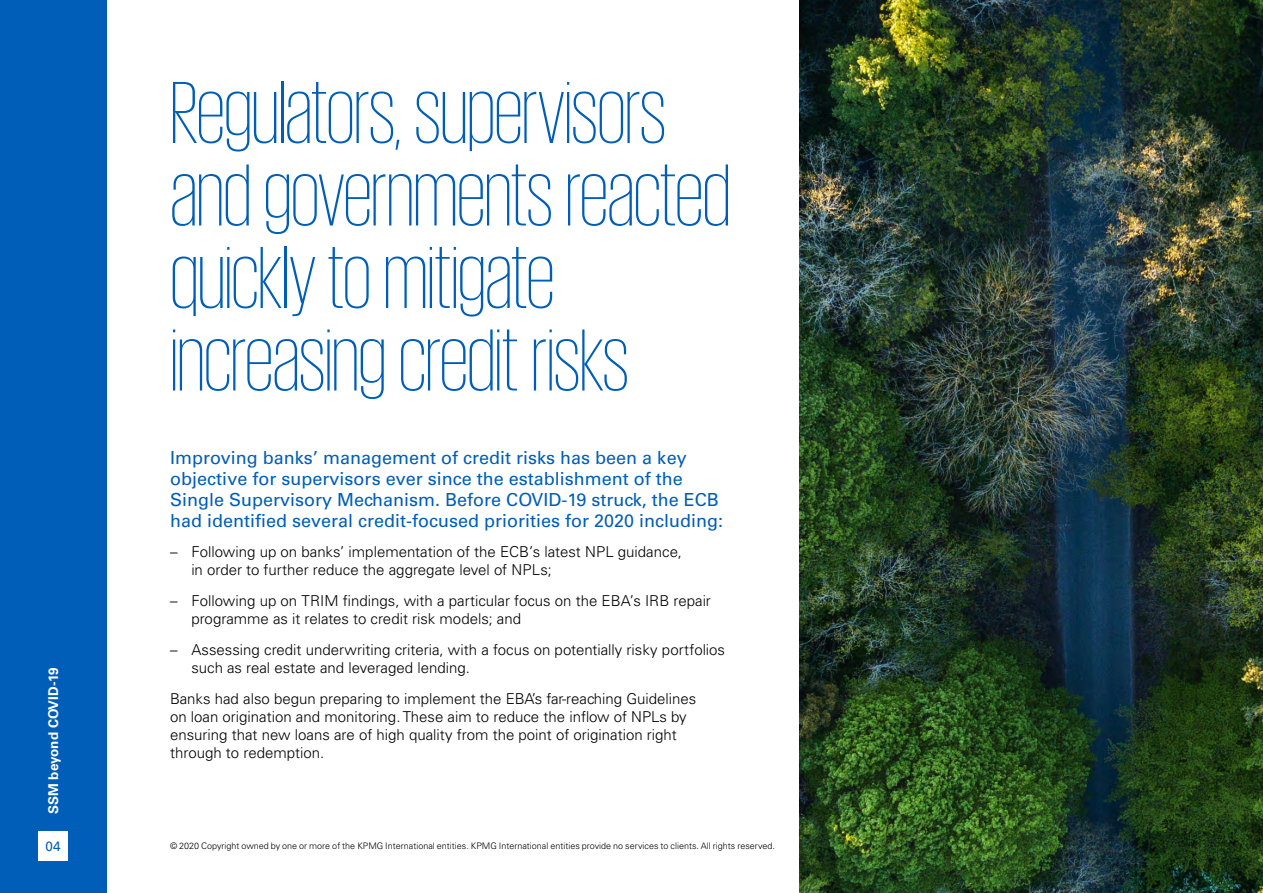
<style>
.page{position:relative;width:1263px;height:893px;background:#fff}
.page>*{position:absolute;margin:0;border:0;box-sizing:border-box;transform-origin:0 0}
.t1{font:200 90px/82.5px "KPMG";letter-spacing:-.01em;color:#005eb8}
.t2{font:18px/21px "Univers LT Std";color:#005eb8}
.t3{font:300 15px/18px "Univers LT Std";color:#000}
.t4{font:700 13.5px "Univers LT Std";color:#fff}
.t5{font:13.5px "Univers LT Std";color:#005eb8}
.t6{font:300 9px "Univers LT Std";color:#000}
</style>
<div class="page">
<img style="left:799px;top:0;width:464px;height:893px">
<div style="left:0;top:0;width:106px;height:893px;background:#005eb8"></div>
<div style="left:38px;top:831px;width:30px;height:30px;background:#fff"></div>
<h1 class="t1" style="left:170px;top:69px;width:562px">Regulators, supervisors and governments reacted quicklyto mitigate increasingcredit risks</h1>
<p class="t2" style="left:170px;top:447px;width:555px">Improving banks’ management of credit risks has been a key objective for supervisors ever since the establishment of the Single Supervisory Mechanism. Before COVID-19 struck, the ECB had identified several credit-focused priorities for 2020 including:</p>
<p class="t3" style="left:191px;top:543px;width:492px;text-indent:-21px">– Following up on banks’ implementation of the ECB’s latest NPL guidance, in order to further reduce the aggregate level of NPLs;</p>
<p class="t3" style="left:191px;top:592px;width:521px;text-indent:-21px">– Following up on TRIM findings, with a particular focus on the EBA’s IRB repair programme as it relates to credit risk models; and</p>
<p class="t3" style="left:191px;top:640px;width:535px;text-indent:-21px">– Assessing credit underwriting criteria, with a focus on potentially risky portfolios such as real estate and leveraged lending.</p>
<p class="t3" style="left:170px;top:689px;width:528px">Banks had also begun preparing to implement the EBA’s far-reaching Guidelines on loan origination and monitoring. These aim to reduce the inflow of NPLs by ensuring that new loans are of high quality from the point of origination right through to redemption.</p>
<p class="t4" style="left:45px;top:814px;width:148px;rotate:-90deg">SSM beyond COVID-19</p>
<p class="t5" style="left:46px;top:838px;width:17px">04</p>
<p class="t6" style="left:170px;top:841px;width:606px">© 2020 Copyright owned by one or more of the KPMG International entities. KPMG International entities provide no services to clients. All rights reserved.</p>
</div>
